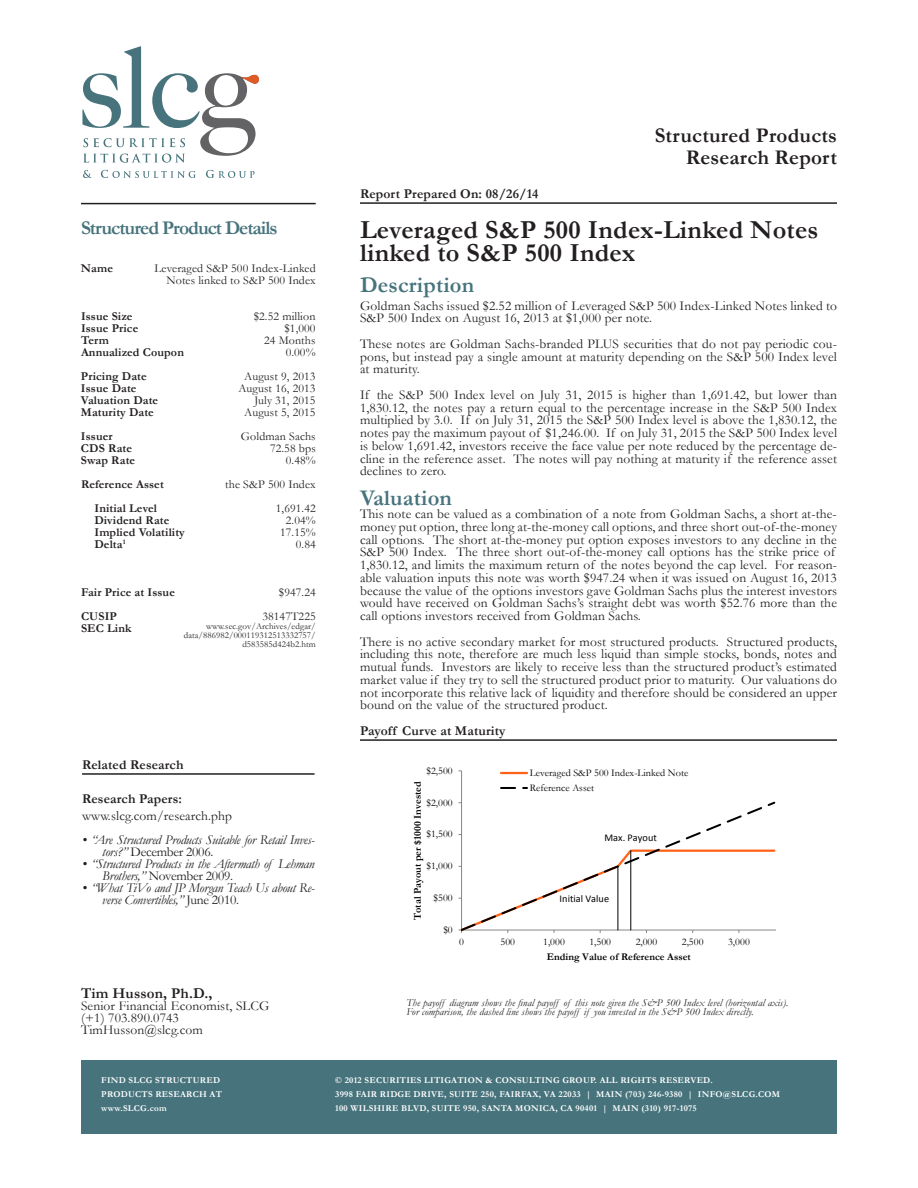
<style>
.page{position:relative;width:918px;height:1188px;background:#fff}
.page>*{position:absolute;margin:0;border:0;box-sizing:border-box;transform-origin:0 0}
.t1{font:700 26.25px/22.5px "Garamond";letter-spacing:.01em;color:#231f20}
.t2{font:700 22.5px "Garamond";letter-spacing:.01em;color:#46737c}
.t3{font:700 21px/22.5px "Garamond";letter-spacing:.01em;color:#231f20;text-align:right}
.t4{font:700 19.5px "Garamond";letter-spacing:-.05em;color:#46737c}
.t5{font:700 15px "Garamond";letter-spacing:.01em;color:#231f20}
.t6{font:13.5px/12.8px "Garamond";letter-spacing:.01em;color:#231f20}
.t7{font:italic 13.5px/12px "Garamond";letter-spacing:-.02em;color:#231f20}
.t8{font:700 13.5px "Garamond";letter-spacing:.01em;color:#231f20}
.t9{font:12px/12px "Garamond";letter-spacing:.01em;color:#231f20;text-align:right}
.t10{font:700 12px/12px "Garamond";letter-spacing:.01em;color:#231f20}
.t11{font:italic 10.5px/9.8px "Garamond";letter-spacing:.01em;color:#231f20}
.t12{font:10.35px "Garamond";color:#000}
.t13{font:10.2px "Garamond";color:#000}
.t14{font:700 10.2px "Garamond";color:#000}
.t15{font:10.2px "Calibri";color:#000}
.t16{font:700 9px/14.2px "Garamond";letter-spacing:.03em;color:#fff}
.t17{font:9px/9px "Garamond";letter-spacing:.01em;color:#231f20;text-align:right}
.s1{font-style:normal}
</style>
<div class="page">
<hr style="left:360px;top:202px;width:477px;height:2px;background:#231f20">
<hr style="left:360px;top:739px;width:477px;height:2px;background:#231f20">
<hr style="left:461px;top:771px;width:1px;height:159px;background:#868686">
<svg style="left:459px;top:801px;width:317px;height:132px"></svg>
<hr style="left:617px;top:866px;width:1px;height:64px;background:#000">
<hr style="left:630px;top:851px;width:1px;height:79px;background:#000">
<hr style="left:501px;top:772px;width:26px;height:2px;background:#ff6319">
<svg style="left:501px;top:787px;width:26px;height:2px"></svg>
<hr style="left:81px;top:203px;width:235px;height:1px;background:#231f20">
<div style="left:81px;top:1061px;width:234px;height:73px;background:#46737c"></div>
<div style="left:315px;top:1061px;width:522px;height:73px;background:#46737c"></div>
<hr style="left:82px;top:773px;width:233px;height:2px;background:#231f20">
<svg style="left:83px;top:170px;width:9px;height:8px"></svg>
<svg style="left:101px;top:170px;width:95px;height:8px"></svg>
<svg style="left:206px;top:170px;width:49px;height:8px"></svg>
<svg style="left:82px;top:46px;width:177px;height:117px"></svg>
<h3 class="t4" style="left:81px;top:215px;width:198px">Structured Product Details</h3>
<p class="t10" style="left:81px;top:263px;width:33px">Name</p>
<p class="t9" style="left:155px;top:262px;width:163px">Leveraged S&amp;P 500 Index-Linked<br>Notes linked to S&amp;P 500 Index</p>
<p class="t9" style="left:254px;top:310px;width:63px">$2.52 million $1,000<br>24 Months<br>0.00%</p>
<p class="t9" style="left:239px;top:370px;width:78px">August 9, 2013<br>August 16, 2013<br>July 31, 2015<br>August 5, 2015</p>
<p class="t10" style="left:81px;top:310px;width:104px">Issue Size<br>Issue Price<br>Term<br>Annualized Coupon</p>
<p class="t10" style="left:81px;top:370px;width:79px">Pricing Date<br>Issue Date<br>Valuation Date<br>Maturity Date</p>
<p class="t10" style="left:81px;top:430px;width:56px">Issuer<br>CDS Rate<br>Swap Rate</p>
<p class="t9" style="left:241px;top:430px;width:76px">Goldman Sachs<br>72.58 bps<br>0.48%</p>
<p class="t10" style="left:94px;top:502px;width:92px">Initial Level<br>Dividend Rate<br>Implied Volatility<br>Delta<sup>1</sup></p>
<p class="t9" style="left:276px;top:502px;width:41px">1,691.42<br>2.04%<br>17.15%<br>0.84</p>
<p class="t10" style="left:81px;top:479px;width:84px">Reference Asset</p>
<p class="t9" style="left:225px;top:478px;width:92px">the S&amp;P 500 Index</p>
<p class="t10" style="left:81px;top:580px;width:95px;line-height:24px">Fair Price at Issue<br>CUSIP</p>
<p class="t10" style="left:81px;top:622px;width:52px">SEC Link</p>
<p class="t9" style="left:262px;top:580px;width:55px;line-height:24px">$947.24<br>38147T225</p>
<p class="t17" style="left:184px;top:621px;width:133px">www.sec.gov/Archives/edgar/ data/886982/000119312513332757/ d583585d424b2.htm</p>
<p class="t8" style="left:82px;top:755px;width:103px">Related Research</p>
<p class="t8" style="left:82px;top:790px;width:102px">Research Papers:</p>
<p class="t6" style="left:82px;top:809px;width:151px">www.slcg.com/research.php</p>
<p class="t7" style="left:102px;top:833px;width:214px;text-indent:-20px">• “Are Structured Products Suitable for Retail Inves&shy;tors?” <span class="s1">December 2006.</span></p>
<p class="t7" style="left:102px;top:857px;width:214px;text-indent:-20px">• “Structured Products in the Aftermath of Lehman<br>Brothers,” <span class="s1">November 2009.</span></p>
<p class="t7" style="left:102px;top:881px;width:214px;text-indent:-20px">• “What TiVo and JP Morgan Teach Us about Re&shy;verse Convertibles,” <span class="s1">June 2010.</span></p>
<h3 class="t3" style="left:655px;top:124px;width:184px">Structured Products<br>Research Report</h3>
<p class="t8" style="left:360px;top:184px;width:180px">Report Prepared On: 08/26/14</p>
<h1 class="t1" style="left:360px;top:219px;width:460px">Leveraged S&amp;P 500 Index-Linked Notes linked to S&amp;P 500 Index</h1>
<h2 class="t2" style="left:360px;top:270px;width:116px">Description</h2>
<p class="t6" style="left:360px;top:299px;width:479px">Goldman Sachs issued $2.52 million of Leveraged S&amp;P 500 Index-Linked Notes linked to<br>S&amp;P 500 Index on August 16, 2013 at $1,000 per note.</p>
<p class="t6" style="left:360px;top:337px;width:478px;text-align:justify">These notes are Goldman Sachs-branded PLUS securities that do not pay periodic cou&shy;pons, but instead pay a single amount at maturity depending on the S&amp;P 500 Index level at maturity.</p>
<p class="t6" style="left:360px;top:388px;width:479px;text-align:justify">If the S&amp;P 500 Index level on July 31, 2015 is higher than 1,691.42, but lower than 1,830.12, the notes pay a return equal to the percentage increase in the S&amp;P 500 Index multiplied by 3.0. If on July 31, 2015 the S&amp;P 500 Index level is above the 1,830.12, the notes pay the maximum payout of $1,246.00. If on July 31, 2015 the S&amp;P 500 Index level is below 1,691.42, investors receive the face value per note reduced by the percentage de&shy;cline in the reference asset. The notes will pay nothing at maturity if the reference asset declines to zero.</p>
<h2 class="t2" style="left:360px;top:483px;width:94px">Valuation</h2>
<p class="t6" style="left:360px;top:507px;width:479px">This note can be valued as a combination of a note from Goldman Sachs, a short at-the&shy;money put option, three long at-the-money call options, and three short out-of-the-money call options. The short at-the-money put option exposes investors to any decline in the S&amp;P 500 Index. The three short out-of-the-money call options has the strike price of 1,830.12, and limits the maximum return of the notes beyond the cap level. For reason&shy;able valuation inputs this note was worth $947.24 when it was issued on August 16, 2013 because the value of the options investors gave Goldman Sachs plus the interest investors would have received on Goldman Sachs’s straight debt was worth $52.76 more than the call options investors received from Goldman Sachs.</p>
<p class="t6" style="left:360px;top:635px;width:479px;text-align:justify">There is no active secondary market for most structured products. Structured products, including this note, therefore are much less liquid than simple stocks, bonds, notes and mutual funds. Investors are likely to receive less than the structured product’s estimated market value if they try to sell the structured product prior to maturity. Our valuations do not incorporate this relative lack of liquidity and therefore should be considered an upper bound on the value of the structured product.</p>
<p class="t8" style="left:360px;top:721px;width:147px">Payoff Curve at Maturity</p>
<p class="t13" style="left:427px;top:764px;width:28px">$2,500</p>
<p class="t14" style="left:411px;top:920px;width:140px;rotate:-90deg">Total Payout per $1000 Invested</p>
<p class="t13" style="left:427px;top:795px;width:28px">$2,000</p>
<p class="t13" style="left:427px;top:827px;width:28px">$1,500</p>
<p class="t12" style="left:427px;top:859px;width:28px">$1,000</p>
<p class="t12" style="left:434px;top:891px;width:21px">$500</p>
<p class="t12" style="left:443px;top:923px;width:11px">$0</p>
<p class="t12" style="left:530px;top:766px;width:160px">Leveraged S&amp;P 500 Index-Linked Note</p>
<p class="t13" style="left:530px;top:781px;width:66px">Reference Asset</p>
<p class="t15" style="left:605px;top:831px;width:54px">Max. Payout</p>
<p class="t15" style="left:560px;top:892px;width:51px">Initial Value</p>
<p class="t13" style="left:459px;top:935px;width:6px">0</p>
<p class="t13" style="left:501px;top:935px;width:16px">500</p>
<p class="t13" style="left:543px;top:935px;width:23px">1,000</p>
<p class="t13" style="left:589px;top:935px;width:23px">1,500</p>
<p class="t13" style="left:636px;top:935px;width:23px">2,000</p>
<p class="t13" style="left:682px;top:935px;width:23px">2,500</p>
<p class="t13" style="left:728px;top:935px;width:23px">3,000</p>
<p class="t14" style="left:547px;top:949px;width:145px">Ending Value of Reference Asset</p>
<p class="t5" style="left:81px;top:983px;width:133px">Tim Husson, Ph.D.,</p>
<p class="t6" style="left:81px;top:999px;width:190px;line-height:12px">Senior Financial Economist, SLCG (+1) 703.890.0743<br>TimHusson@slcg.com</p>
<p class="t16" style="left:101px;top:1073px;width:122px">FIND SLCG STRUCTURED<br>PRODUCTS RESEARCH AT www.SLCG.com</p>
<p class="t16" style="left:335px;top:1073px;width:446px">© 2012 SECURITIES LITIGATION &amp; CONSULTING GROUP. ALL RIGHTS RESERVED.<br>3998 FAIR RIDGE DRIVE, SUITE 250, FAIRFAX, VA 22033 | MAIN (703) 246-9380 | INFO@SLCG.COM<br>100 WILSHIRE BLVD, SUITE 950, SANTA MONICA, CA 90401 | MAIN (310) 917-1075</p>
<p class="t11" style="left:406px;top:997px;width:383px">The payoff diagram shows the final payoff of this note given the S&amp;P 500 Index level (horizontal axis).<br>For comparison, the dashed line shows the payoff if you invested in the S&amp;P 500 Index directly.</p>
</div>
